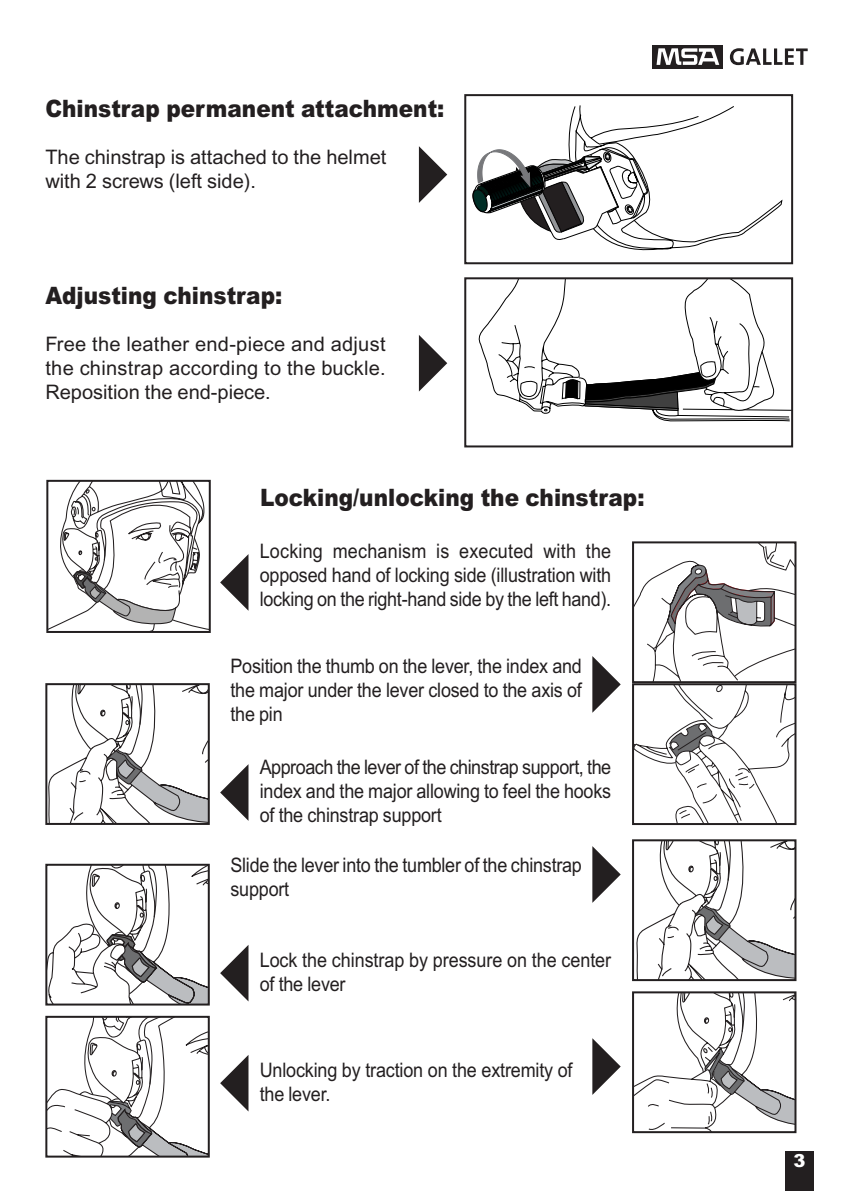
<style>
.page{position:relative;width:842px;height:1191px;background:#fff}
.page>*{position:absolute;margin:0;border:0;box-sizing:border-box;transform-origin:0 0}
.t1{font:900 24px "Arial";color:#231f20;scale:.9 1}
.t2{font:20px/24px "Arial MS";letter-spacing:-.01em;color:#231f20;text-align:justify;scale:.9 1}
.t3{font:20px/24px "Arial";color:#231f20}
.t4{font:900 18px "Arial";color:#fff}
</style>
<div class="page">
<svg style="left:730px;top:48px;width:78px;height:17px"></svg>
<div style="left:652px;top:45px;width:70px;height:23px;background:#231f20"></div>
<svg style="left:656px;top:48px;width:63px;height:17px"></svg>
<div style="left:785px;top:1150px;width:29px;height:40px;background:#231f20"></div>
<svg style="left:472px;top:105px;width:310px;height:146px"></svg>
<div style="left:464px;top:94px;width:329px;height:170px;border:2px solid #231f20"></div>
<svg style="left:478px;top:280px;width:312px;height:142px"></svg>
<div style="left:464px;top:277px;width:329px;height:170px;border:2px solid #231f20"></div>
<svg style="left:419px;top:146px;width:28px;height:57px"></svg>
<svg style="left:419px;top:335px;width:28px;height:56px"></svg>
<svg style="left:592px;top:656px;width:29px;height:57px"></svg>
<svg style="left:592px;top:846px;width:29px;height:57px"></svg>
<svg style="left:592px;top:1038px;width:29px;height:57px"></svg>
<svg style="left:49px;top:483px;width:159px;height:147px"></svg>
<div style="left:46px;top:480px;width:165px;height:153px;border:2px solid #231f20"></div>
<svg style="left:220px;top:554px;width:28px;height:57px"></svg>
<svg style="left:220px;top:764px;width:28px;height:57px"></svg>
<svg style="left:633px;top:542px;width:162px;height:280px"></svg>
<div style="left:632px;top:683px;width:164px;height:142px;border:2px solid #231f20"></div>
<svg style="left:636px;top:842px;width:157px;height:136px"></svg>
<div style="left:632px;top:839px;width:164px;height:142px;border:2px solid #231f20"></div>
<svg style="left:48px;top:686px;width:159px;height:136px"></svg>
<div style="left:45px;top:683px;width:165px;height:142px;border:2px solid #231f20"></div>
<svg style="left:220px;top:945px;width:28px;height:56px"></svg>
<svg style="left:220px;top:1055px;width:28px;height:56px"></svg>
<svg style="left:48px;top:866px;width:159px;height:136px"></svg>
<div style="left:45px;top:863px;width:165px;height:142px;border:2px solid #231f20"></div>
<svg style="left:635px;top:994px;width:158px;height:136px"></svg>
<div style="left:632px;top:991px;width:164px;height:142px;border:2px solid #231f20"></div>
<svg style="left:48px;top:1018px;width:159px;height:136px"></svg>
<div style="left:45px;top:1015px;width:165px;height:142px;border:2px solid #231f20"></div>
<p class="t1" style="left:45px;top:100px;width:445px">Chinstrap permanent attachment:</p>
<p class="t3" style="left:45px;top:147px;width:343px">The chinstrap is attached to the helmet with 2 screws (left side).</p>
<p class="t1" style="left:45px;top:287px;width:265px">Adjusting chinstrap:</p>
<p class="t3" style="left:45px;top:334px;width:342px;text-align:justify">Free the leather end-piece and adjust the chinstrap according to the buckle.<br>Reposition the end-piece.</p>
<p class="t1" style="left:260px;top:488px;width:429px">Locking/unlocking the chinstrap:</p>
<p class="t2" style="left:260px;top:541px;width:392px">Locking mechanism is executed with the opposed hand of locking side (illustration with locking on the right-hand side by the left hand).</p>
<p class="t2" style="left:230px;top:656px;width:392px">Position the thumb on the lever, the index and the major under the lever closed to the axis of the pin</p>
<p class="t2" style="left:260px;top:757px;width:392px">Approach the lever of the chinstrap support, the index and the major allowing to feel the hooks of the chinstrap support</p>
<p class="t2" style="left:230px;top:854px;width:392px">Slide the lever into the tumbler of the chinstrap support</p>
<p class="t2" style="left:260px;top:949px;width:392px">Lock the chinstrap by pressure on the center of the lever</p>
<p class="t2" style="left:260px;top:1059px;width:349px">Unlocking by traction on the extremity of the lever.</p>
<p class="t4" style="left:793px;top:1154px;width:14px">3</p>
</div>
